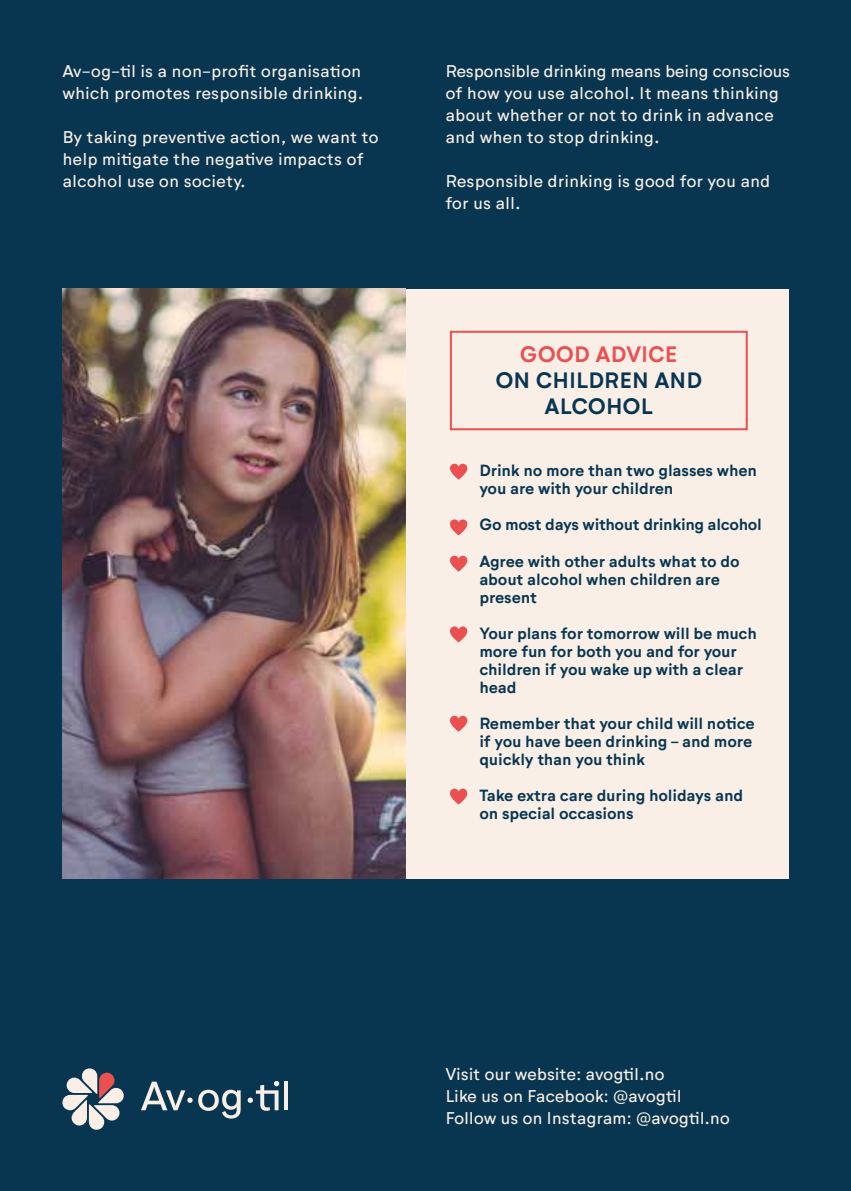
<style>
.page{position:relative;width:851px;height:1191px;background:#fff}
.page>*{position:absolute;margin:0;border:0;box-sizing:border-box;transform-origin:0 0}
.t1{font:600 22px/26px "Neutrif Studio";color:#083651;text-align:center}
.t2{font:600 22px "Neutrif Studio";color:#ea5050}
.t3{font:16.8px/22px "Neutrif Studio";color:#f9efe7}
.t4{font:600 16px/18px "Neutrif Studio";letter-spacing:-.01em;color:#083651}
</style>
<div class="page">
<div style="left:0;top:0;width:850px;height:1190px;background:#083651"></div>
<div style="left:405px;top:289px;width:383px;height:589px;background:#f9efe7"></div>
<img style="left:62px;top:289px;width:343px;height:589px">
<svg style="left:62px;top:1068px;width:62px;height:62px"></svg>
<hr style="left:284px;top:1081px;width:4px;height:29px;background:#f9efe7">
<svg style="left:141px;top:1081px;width:99px;height:37px"></svg>
<svg style="left:247px;top:1081px;width:32px;height:29px"></svg>
<svg style="left:450px;top:519px;width:17px;height:16px"></svg>
<svg style="left:450px;top:464px;width:17px;height:15px"></svg>
<svg style="left:450px;top:716px;width:17px;height:15px"></svg>
<svg style="left:450px;top:788px;width:17px;height:16px"></svg>
<svg style="left:450px;top:556px;width:17px;height:15px"></svg>
<svg style="left:450px;top:626px;width:17px;height:16px"></svg>
<div style="left:450px;top:331px;width:297px;height:99px;border:2px solid #ea5050"></div>
<p class="t3" style="left:62px;top:60px;width:302px">Av-og-til is a non-profit organisation which promotes responsible drinking.</p>
<p class="t3" style="left:62px;top:126px;width:318px">By taking preventive action, we want to help mitigate the negative impacts of alcohol use on society.</p>
<p class="t3" style="left:445px;top:60px;width:346px">Responsible drinking means being conscious of how you use alcohol. It means thinking about whether or not to drink in advance and when to stop drinking.</p>
<p class="t3" style="left:445px;top:170px;width:326px">Responsible drinking is good for you and for us all.</p>
<h1 class="t2" style="left:520px;top:341px;width:159px">GOOD ADVICE</h1>
<h1 class="t1" style="left:495px;top:367px;width:208px">ON CHILDREN AND<br>ALCOHOL</h1>
<p class="t4" style="left:479px;top:462px;width:279px">Drink no more than two glasses when you are with your children</p>
<p class="t4" style="left:479px;top:516px;width:284px">Go most days without drinking alcohol</p>
<p class="t4" style="left:479px;top:552px;width:262px">Agree with other adults what to do about alcohol when children are present</p>
<p class="t4" style="left:479px;top:624px;width:279px">Your plans for tomorrow will be much more fun for both you and for your children if you wake up with a clear head</p>
<p class="t4" style="left:479px;top:714px;width:277px">Remember that your child will notice if you have been drinking - and more quickly than you think</p>
<p class="t4" style="left:479px;top:786px;width:265px">Take extra care during holidays and on special occasions</p>
<p class="t3" style="left:445px;top:1063px;width:286px">Visit our website: avogtil.no<br>Like us on Facebook: @avogtil<br>Follow us on Instagram: @avogtil.no</p>
</div>
